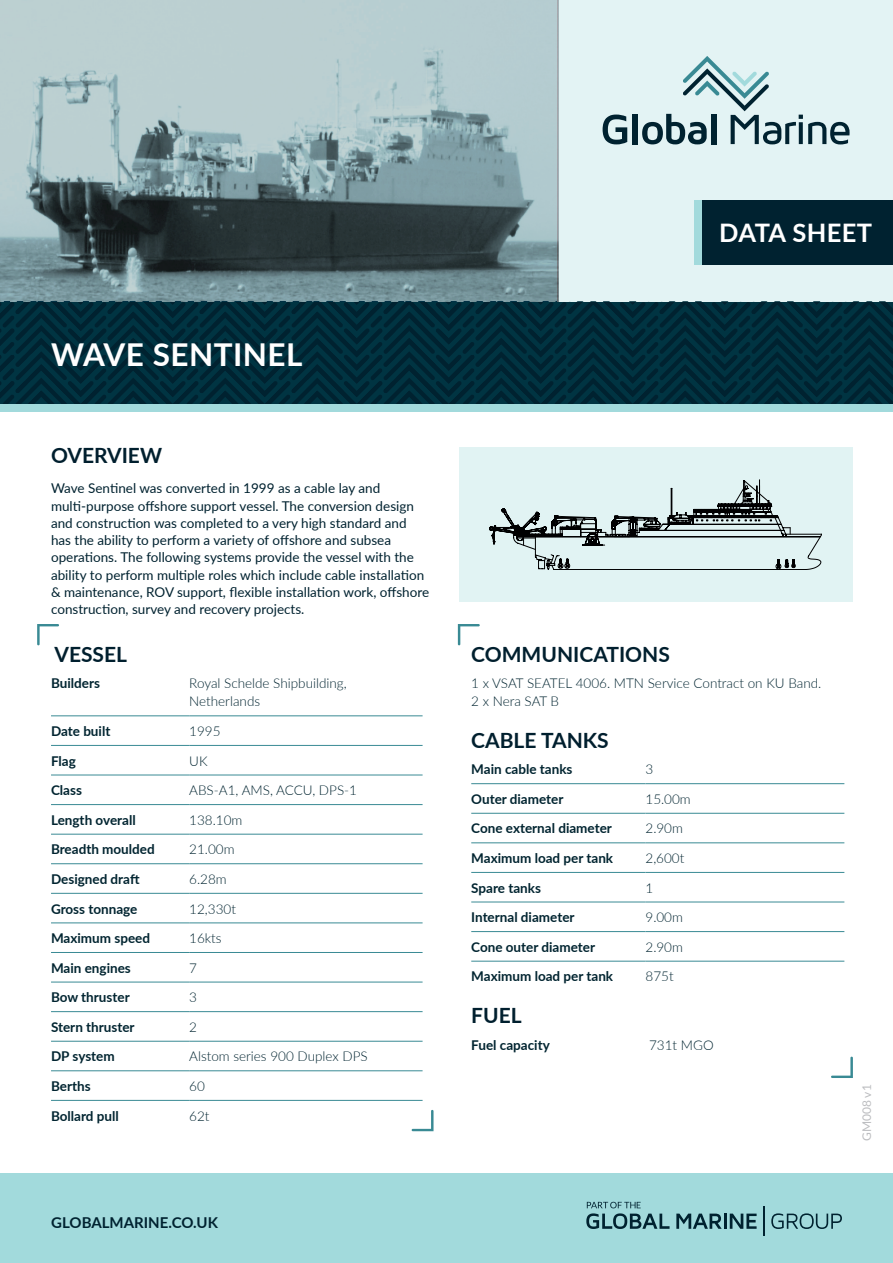
<style>
.page{position:relative;width:893px;height:1263px;background:#fff}
.page>*{position:absolute;margin:0;border:0;box-sizing:border-box;transform-origin:0 0}
.t1{font:700 31.5px "Lato";letter-spacing:.015em;color:#fff}
.t2{font:700 25.5px "Lato";letter-spacing:.015em;color:#fff}
.Heading_2{font:700 21px "Lato";color:#001f2e}
.Body_copy{font:700 21px "Lato";color:#001f2e}
.t3{font:700 15px "Lato";color:#002230}
.Body_copy-2{font:13.5px/17.2px "Lato";color:#002230}
.Table_sub_title_new{font:700 13.5px "Lato";color:#012430}
.Table_body_-_new{font:300 13.5px/18px "Lato";color:#012430}
.t4{font:12px "Lato";color:#bcbdc0}
</style>
<div class="page">
<div style="left:0;top:1173px;width:893px;height:90px;background:#a2dadc"></div>
<svg style="left:676px;top:1213px;width:46px;height:16px"></svg>
<hr style="left:724px;top:1213px;width:3px;height:16px;background:#002230">
<svg style="left:730px;top:1213px;width:27px;height:16px"></svg>
<svg style="left:771px;top:1213px;width:71px;height:16px"></svg>
<hr style="left:763px;top:1206px;width:2px;height:30px;background:#002230">
<svg style="left:586px;top:1202px;width:83px;height:27px"></svg>
<div style="left:0;top:302px;width:893px;height:102px;background:linear-gradient(to right,#002c3a,#002c3a)"></div>
<div style="left:0;top:404px;width:893px;height:8px;background:#a2dadc"></div>
<svg style="left:0;top:0;width:556px;height:302px;background:#899fa3"></svg>
<div style="left:558px;top:0;width:335px;height:302px;background:#e3f3f4"></div>
<svg style="left:603px;top:115px;width:24px;height:29px"></svg>
<div style="left:633px;top:114px;width:5px;height:30px;background:#002230"></div>
<svg style="left:642px;top:56px;width:208px;height:88px"></svg>
<div style="left:702px;top:200px;width:191px;height:65px;background:#002230"></div>
<div style="left:694px;top:200px;width:8px;height:65px;background:#a2dadc"></div>
<div style="left:459px;top:447px;width:393px;height:155px;background:#e1f3f3"></div>
<hr style="left:51px;top:715px;width:138px;height:1px;background:#398a94">
<hr style="left:189px;top:715px;width:234px;height:1px;background:#398a94">
<hr style="left:51px;top:745px;width:138px;height:1px;background:#398a94">
<hr style="left:189px;top:745px;width:234px;height:1px;background:#398a94">
<hr style="left:51px;top:775px;width:138px;height:1px;background:#398a94">
<hr style="left:189px;top:775px;width:234px;height:1px;background:#398a94">
<hr style="left:51px;top:804px;width:138px;height:1px;background:#398a94">
<hr style="left:189px;top:804px;width:234px;height:1px;background:#398a94">
<hr style="left:51px;top:834px;width:138px;height:1px;background:#398a94">
<hr style="left:189px;top:834px;width:234px;height:1px;background:#398a94">
<hr style="left:51px;top:863px;width:138px;height:1px;background:#398a94">
<hr style="left:189px;top:863px;width:234px;height:1px;background:#398a94">
<hr style="left:51px;top:893px;width:138px;height:1px;background:#398a94">
<hr style="left:189px;top:893px;width:234px;height:1px;background:#398a94">
<hr style="left:51px;top:922px;width:138px;height:1px;background:#398a94">
<hr style="left:189px;top:922px;width:234px;height:1px;background:#398a94">
<hr style="left:51px;top:952px;width:138px;height:1px;background:#398a94">
<hr style="left:189px;top:952px;width:234px;height:1px;background:#398a94">
<hr style="left:51px;top:982px;width:138px;height:1px;background:#398a94">
<hr style="left:189px;top:982px;width:234px;height:1px;background:#398a94">
<hr style="left:51px;top:1011px;width:138px;height:1px;background:#398a94">
<hr style="left:189px;top:1011px;width:234px;height:1px;background:#398a94">
<hr style="left:51px;top:1041px;width:138px;height:1px;background:#398a94">
<hr style="left:189px;top:1041px;width:234px;height:1px;background:#398a94">
<hr style="left:51px;top:1070px;width:138px;height:1px;background:#398a94">
<hr style="left:189px;top:1070px;width:234px;height:1px;background:#398a94">
<hr style="left:51px;top:1100px;width:138px;height:1px;background:#398a94">
<hr style="left:189px;top:1100px;width:234px;height:1px;background:#398a94">
<hr style="left:471px;top:783px;width:174px;height:1px;background:#398a94">
<hr style="left:645px;top:783px;width:199px;height:1px;background:#398a94">
<hr style="left:471px;top:813px;width:174px;height:1px;background:#398a94">
<hr style="left:645px;top:813px;width:199px;height:1px;background:#398a94">
<hr style="left:471px;top:842px;width:174px;height:1px;background:#398a94">
<hr style="left:645px;top:842px;width:199px;height:1px;background:#398a94">
<hr style="left:471px;top:872px;width:174px;height:1px;background:#398a94">
<hr style="left:645px;top:872px;width:199px;height:1px;background:#398a94">
<hr style="left:471px;top:902px;width:174px;height:1px;background:#398a94">
<hr style="left:645px;top:902px;width:199px;height:1px;background:#398a94">
<hr style="left:471px;top:931px;width:174px;height:1px;background:#398a94">
<hr style="left:645px;top:931px;width:199px;height:1px;background:#398a94">
<hr style="left:471px;top:961px;width:174px;height:1px;background:#398a94">
<hr style="left:645px;top:961px;width:199px;height:1px;background:#398a94">
<svg style="left:490px;top:480px;width:332px;height:90px"></svg>
<svg style="left:37px;top:624px;width:22px;height:21px"></svg>
<svg style="left:458px;top:624px;width:22px;height:21px"></svg>
<svg style="left:831px;top:1057px;width:22px;height:21px"></svg>
<svg style="left:412px;top:1110px;width:21px;height:21px"></svg>
<h1 class="t1" style="left:51px;top:331px;width:253px">WAVE SENTINEL</h1>
<p class="Heading_2" style="left:51px;top:440px;width:113px">OVERVIEW</p>
<p class="Body_copy-2" style="left:51px;top:479px;width:380px">Wave Sentinel was converted in 1999 as a cable lay and multi-purpose offshore support vessel. The conversion design and construction was completed to a very high standard and has the ability to perform a variety of offshore and subsea operations. The following systems provide the vessel with the ability to perform multiple roles which include cable installation &amp; maintenance, ROV support, flexible installation work, offshore construction, survey and recovery projects.</p>
<p class="Body_copy" style="left:54px;top:639px;width:74px">VESSEL</p>
<p class="Table_sub_title_new" style="left:51px;top:674px;width:50px">Builders</p>
<p class="Table_body_-_new" style="left:189px;top:674px;width:159px">Royal Schelde Shipbuilding,<br>Netherlands</p>
<p class="Table_sub_title_new" style="left:51px;top:721px;width:61px">Date built</p>
<p class="Table_body_-_new" style="left:189px;top:722px;width:33px">1995</p>
<p class="Table_sub_title_new" style="left:51px;top:751px;width:26px">Flag</p>
<p class="Table_body_-_new" style="left:189px;top:751px;width:20px">UK</p>
<p class="Table_sub_title_new" style="left:51px;top:780px;width:32px">Class</p>
<p class="Table_body_-_new" style="left:189px;top:781px;width:169px">ABS-A1, AMS, ACCU, DPS-1</p>
<p class="Table_sub_title_new" style="left:51px;top:810px;width:86px">Length overall</p>
<p class="Table_body_-_new" style="left:189px;top:810px;width:55px">138.10m</p>
<p class="Table_sub_title_new" style="left:51px;top:839px;width:105px">Breadth moulded</p>
<p class="Table_body_-_new" style="left:189px;top:840px;width:47px">21.00m</p>
<p class="Table_sub_title_new" style="left:51px;top:869px;width:90px">Designed draft</p>
<p class="Table_body_-_new" style="left:189px;top:870px;width:39px">6.28m</p>
<p class="Table_sub_title_new" style="left:51px;top:899px;width:88px">Gross tonnage</p>
<p class="Table_body_-_new" style="left:189px;top:899px;width:48px">12,330t</p>
<p class="Table_sub_title_new" style="left:51px;top:928px;width:101px">Maximum speed</p>
<p class="Table_body_-_new" style="left:189px;top:929px;width:34px">16kts</p>
<p class="Table_sub_title_new" style="left:51px;top:958px;width:81px">Main engines</p>
<p class="Table_body_-_new" style="left:189px;top:958px;width:9px">7</p>
<p class="Table_sub_title_new" style="left:51px;top:987px;width:80px">Bow thruster</p>
<p class="Table_body_-_new" style="left:189px;top:988px;width:9px">3</p>
<p class="Table_sub_title_new" style="left:51px;top:1017px;width:85px">Stern thruster</p>
<p class="Table_body_-_new" style="left:189px;top:1017px;width:9px">2</p>
<p class="Table_sub_title_new" style="left:51px;top:1046px;width:65px">DP system</p>
<p class="Table_body_-_new" style="left:189px;top:1047px;width:180px">Alstom series 900 Duplex DPS</p>
<p class="Table_sub_title_new" style="left:51px;top:1076px;width:41px">Berths</p>
<p class="Table_body_-_new" style="left:189px;top:1077px;width:17px">60</p>
<p class="Table_sub_title_new" style="left:51px;top:1106px;width:69px">Bollard pull</p>
<p class="Table_body_-_new" style="left:189px;top:1106px;width:22px">62t</p>
<p class="t3" style="left:51px;top:1212px;width:168px">GLOBALMARINE.CO.UK</p>
<h2 class="t2" style="left:719px;top:214px;width:154px">DATA SHEET</h2>
<p class="Heading_2" style="left:471px;top:639px;width:200px">COMMUNICATIONS</p>
<p class="Table_body_-_new" style="left:471px;top:674px;width:352px">1 x VSAT SEATEL 4006. MTN Service Contract on KU Band.<br>2 x Nera SAT B</p>
<p class="Heading_2" style="left:471px;top:725px;width:139px">CABLE TANKS</p>
<p class="Table_sub_title_new" style="left:471px;top:759px;width:103px">Main cable tanks</p>
<p class="Table_body_-_new" style="left:645px;top:760px;width:9px">3</p>
<p class="Table_sub_title_new" style="left:471px;top:789px;width:94px">Outer diameter</p>
<p class="Table_body_-_new" style="left:645px;top:789px;width:47px">15.00m</p>
<p class="Table_sub_title_new" style="left:471px;top:819px;width:142px">Cone external diameter</p>
<p class="Table_body_-_new" style="left:645px;top:819px;width:39px">2.90m</p>
<p class="Table_sub_title_new" style="left:471px;top:848px;width:143px">Maximum load per tank</p>
<p class="Table_body_-_new" style="left:645px;top:849px;width:40px">2,600t</p>
<p class="Table_sub_title_new" style="left:471px;top:878px;width:71px">Spare tanks</p>
<p class="Table_body_-_new" style="left:645px;top:878px;width:9px">1</p>
<p class="Table_sub_title_new" style="left:471px;top:907px;width:105px">Internal diameter</p>
<p class="Table_body_-_new" style="left:645px;top:908px;width:39px">9.00m</p>
<p class="Table_sub_title_new" style="left:471px;top:937px;width:125px">Cone outer diameter</p>
<p class="Table_body_-_new" style="left:645px;top:937px;width:39px">2.90m</p>
<p class="Table_sub_title_new" style="left:471px;top:966px;width:143px">Maximum load per tank</p>
<p class="Table_body_-_new" style="left:645px;top:967px;width:30px">875t</p>
<p class="Heading_2" style="left:471px;top:1000px;width:52px">FUEL</p>
<p class="Table_sub_title_new" style="left:471px;top:1035px;width:80px">Fuel capacity</p>
<p class="Table_body_-_new" style="left:649px;top:1035px;width:66px">731t MGO</p>
<p class="t4" style="left:858px;top:1141px;width:58px;rotate:-90deg">GM008 v1</p>
</div>
